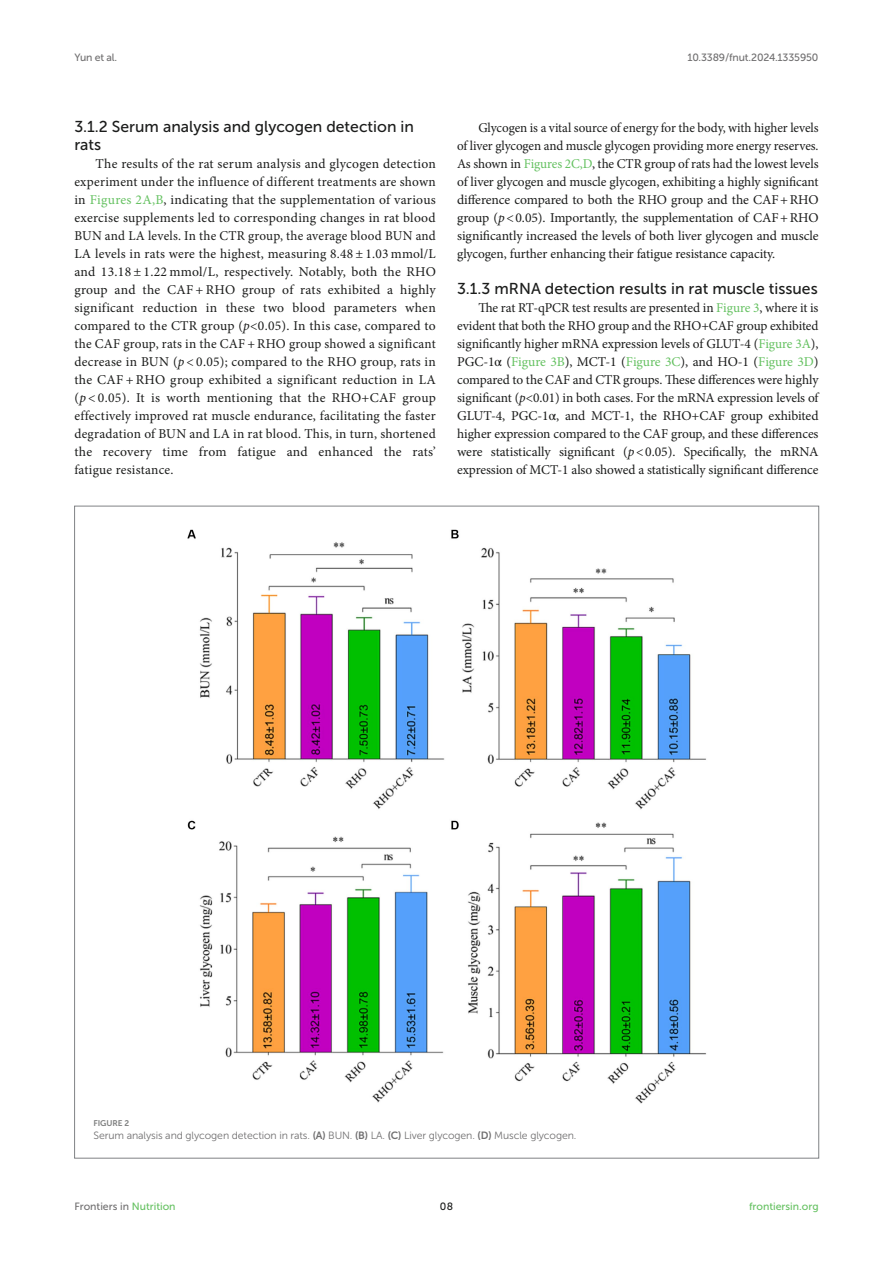
<style>
.page{position:relative;width:893px;height:1263px;background:#fff}
.page>*{position:absolute;margin:0;border:0;box-sizing:border-box;transform-origin:0 0}
.HEAD_3{font:15.75px/18px "Museo Sans 500";color:#1b1c1b}
.TEXT_FLUSH{font:13.5px/18px "Minion Pro";color:#1b1c1b;text-align:justify}
.TEXT{font:13.5px/18px "Minion Pro";letter-spacing:-.005em;color:#1b1c1b;text-align:justify}
.FIG_LEG{font:10.5px "Museo Sans 300";letter-spacing:-.01em;color:#706f70}
.t1{font:10.5px "Museo Sans 500";letter-spacing:-.015em;color:#706f70}
.t2{font:10.5px "Museo Sans 500";color:#65c161}
.t3{font:10.5px "Museo Sans 500";color:#1b1c1b}
.FIG_HD{font:8.25px "Museo Sans 700";letter-spacing:-.01em;color:#7e7f7f}
.s1{color:#65c161}
.s2{font-style:italic}
.s3{font-family:"STIX General"}
.s4{font-family:"Museo Sans 700"}
</style>
<div class="page">
<img style="left:187px;top:529px;width:519px;height:575px">
<p class="t1" style="left:74px;top:51px;width:44px">Yun et al.</p>
<p class="t1" style="left:687px;top:51px;width:133px">10.3389/fnut.2024.1335950</p>
<p class="HEAD_3" style="left:74px;top:118px;width:341px">3.1.2 Serum analysis and glycogen detection in rats</p>
<p class="TEXT_FLUSH" style="left:74px;top:155px;width:363px;text-indent:21px">The results of the rat serum analysis and glycogen detection experiment under the influence of different treatments are shown in <span class="s1">Figures 2A,B</span>, indicating that the supplementation of various exercise supplements led to corresponding changes in rat blood BUN and LA levels. In the CTR group, the average blood BUN and LA levels in rats were the highest, measuring 8.48 ± 1.03 mmol/L and 13.18 ± 1.22 mmol/L, respectively. Notably, both the RHO group and the CAF + RHO group of rats exhibited a highly significant reduction in these two blood parameters when compared to the CTR group (<span class="s2">p</span>&lt;0.05). In this case, compared to the CAF group, rats in the CAF + RHO group showed a significant decrease in BUN (<span class="s2">p</span> &lt; 0.05); compared to the RHO group, rats in the CAF + RHO group exhibited a significant reduction in LA (<span class="s2">p</span> &lt; 0.05). It is worth mentioning that the RHO+CAF group effectively improved rat muscle endurance, facilitating the faster degradation of BUN and LA in rat blood. This, in turn, shortened the recovery time from fatigue and enhanced the rats’ fatigue resistance.</p>
<p class="TEXT" style="left:457px;top:119px;width:363px;text-indent:21px">Glycogen is a vital source of energy for the body, with higher levels of liver glycogen and muscle glycogen providing more energy reserves.<br>As shown in <span class="s1">Figures 2C,D</span>, the CTR group of rats had the lowest levels of liver glycogen and muscle glycogen, exhibiting a highly significant difference compared to both the RHO group and the CAF+RHO group (<span class="s2">p</span>&lt;0.05). Importantly, the supplementation of CAF+RHO significantly increased the levels of both liver glycogen and muscle glycogen, further enhancing their fatigue resistance capacity.</p>
<p class="HEAD_3" style="left:457px;top:280px;width:362px">3.1.3 mRNA detection results in rat muscle tissues</p>
<p class="TEXT_FLUSH" style="left:457px;top:299px;width:363px;text-indent:21px">The rat RT-qPCR test results are presented in <span class="s1">Figure 3</span>, where it is evident that both the RHO group and the RHO+CAF group exhibited significantly higher mRNA expression levels of GLUT-4 (<span class="s1">Figure 3A</span>), PGC-1<span class="s3">α</span> (<span class="s1">Figure 3B</span>), MCT-1 (<span class="s1">Figure 3C</span>), and HO-1 (<span class="s1">Figure 3D</span>) compared to the CAF and CTR groups. These differences were highly significant (<span class="s2">p</span>&lt;0.01) in both cases. For the mRNA expression levels of GLUT-4, PGC-1<span class="s3">α</span>, and MCT-1, the RHO+CAF group exhibited higher expression compared to the CAF group, and these differences were statistically significant (<span class="s2">p</span>&lt;0.05). Specifically, the mRNA expression of MCT-1 also showed a statistically significant difference</p>
<p class="FIG_HD" style="left:94px;top:1118px;width:37px">FIGURE 2</p>
<p class="FIG_LEG" style="left:94px;top:1130px;width:484px">Serum analysis and glycogen detection in rats. <span class="s4">(A)</span> BUN. <span class="s4">(B)</span> LA. <span class="s4">(C)</span> Liver glycogen. <span class="s4">(D)</span> Muscle glycogen.</p>
<p class="t1" style="left:74px;top:1200px;width:103px">Frontiers in <span class="s1">Nutrition</span></p>
<p class="t3" style="left:440px;top:1200px;width:15px">08</p>
<p class="t2" style="left:749px;top:1200px;width:71px">frontiersin.org</p>
</div>
